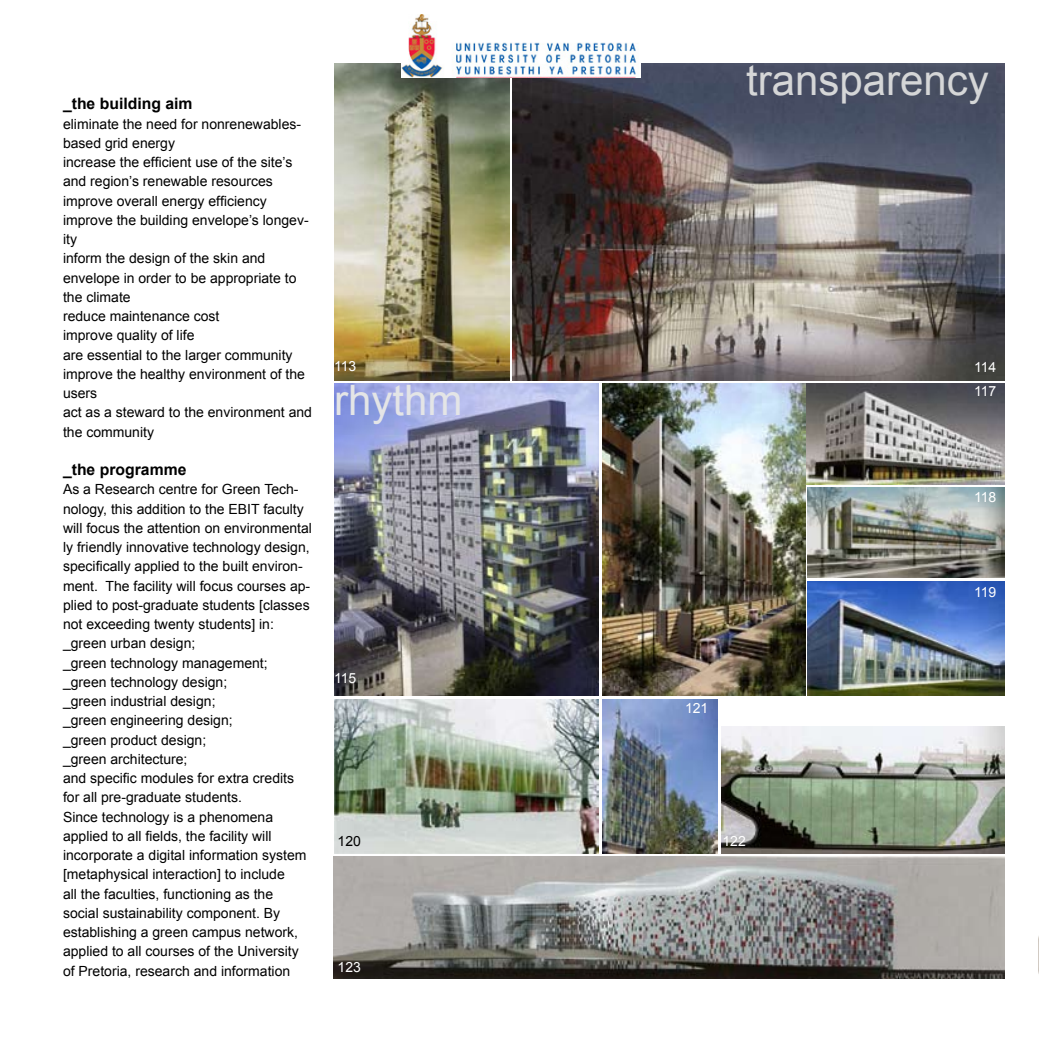
<style>
.page{position:relative;width:1042px;height:1042px;background:#fff}
.page>*{position:absolute;margin:0;border:0;box-sizing:border-box;transform-origin:0 0}
.t1{font:42px "Arial";color:#d5d6d7}
.t2{font:42px "Arial";color:#e4e5e6}
.t3{font:700 15.75px "Arial";color:#000}
.t4{font:14px/19.2px "Arial";color:#000}
.t5{font:14px/23.8px "Arial";color:#fff}
</style>
<div class="page">
<img style="left:602px;top:384px;width:203px;height:311px">
<img style="left:334px;top:384px;width:264px;height:311px">
<img style="left:334px;top:700px;width:265px;height:153px">
<img style="left:513px;top:63px;width:492px;height:318px">
<img style="left:334px;top:856px;width:671px;height:123px">
<img style="left:807px;top:488px;width:198px;height:89px">
<img style="left:806px;top:384px;width:199px;height:100px">
<img style="left:807px;top:581px;width:198px;height:114px">
<img style="left:721px;top:726px;width:284px;height:127px">
<img style="left:602px;top:700px;width:115px;height:153px">
<img style="left:334px;top:63px;width:175px;height:317px">
<img style="left:402px;top:14px;width:239px;height:64px">
<p class="t3" style="left:63px;top:93px;width:131px">_the building aim</p>
<p class="t4" style="left:63px;top:114px;width:251px">eliminate the need for nonrenewables&shy;based grid energy<br>increase the efficient use of the site’s and region’s renewable resources improve overall energy efficiency improve the building envelope’s longev&shy;ity<br>inform the design of the skin and envelope in order to be appropriate to the climate<br>reduce maintenance cost<br>improve quality of life<br>are essential to the larger community improve the healthy environment of the users<br>act as a steward to the environment and the community</p>
<p class="t3" style="left:63px;top:459px;width:125px">_the programme</p>
<p class="t4" style="left:63px;top:480px;width:251px">As a Research centre for Green Tech&shy;nology, this addition to the EBIT faculty will focus the attention on environmental ly friendly innovative technology design, specifically applied to the built environ&shy;ment. The facility will focus courses ap&shy;plied to post-graduate students [classes not exceeding twenty students] in: _green urban design;<br>_green technology management; _green technology design;<br>_green industrial design;<br>_green engineering design;<br>_green product design;<br>_green architecture;<br>and specific modules for extra credits for all pre-graduate students.<br>Since technology is a phenomena applied to all fields, the facility will incorporate a digital information system [metaphysical interaction] to include<br>all the faculties, functioning as the social sustainability component. By establishing a green campus network, applied to all courses of the University of Pretoria, research and information</p>
<h1 class="t1" style="left:746px;top:53px;width:244px">transparency</h1>
<p class="t5" style="left:334px;top:354px;width:24px">113</p>
<p class="t5" style="left:974px;top:356px;width:24px">114<br>117</p>
<h1 class="t2" style="left:334px;top:373px;width:130px">rhythm</h1>
<p class="t5" style="left:974px;top:486px;width:24px">118</p>
<p class="t5" style="left:334px;top:666px;width:24px">115</p>
<p class="t4" style="left:338px;top:831px;width:25px">120</p>
<p class="t5" style="left:338px;top:955px;width:25px">123</p>
<p class="t5" style="left:685px;top:696px;width:25px">121</p>
<p class="t5" style="left:722px;top:829px;width:25px">122</p>
<p class="t5" style="left:974px;top:580px;width:24px">119</p>
</div>
